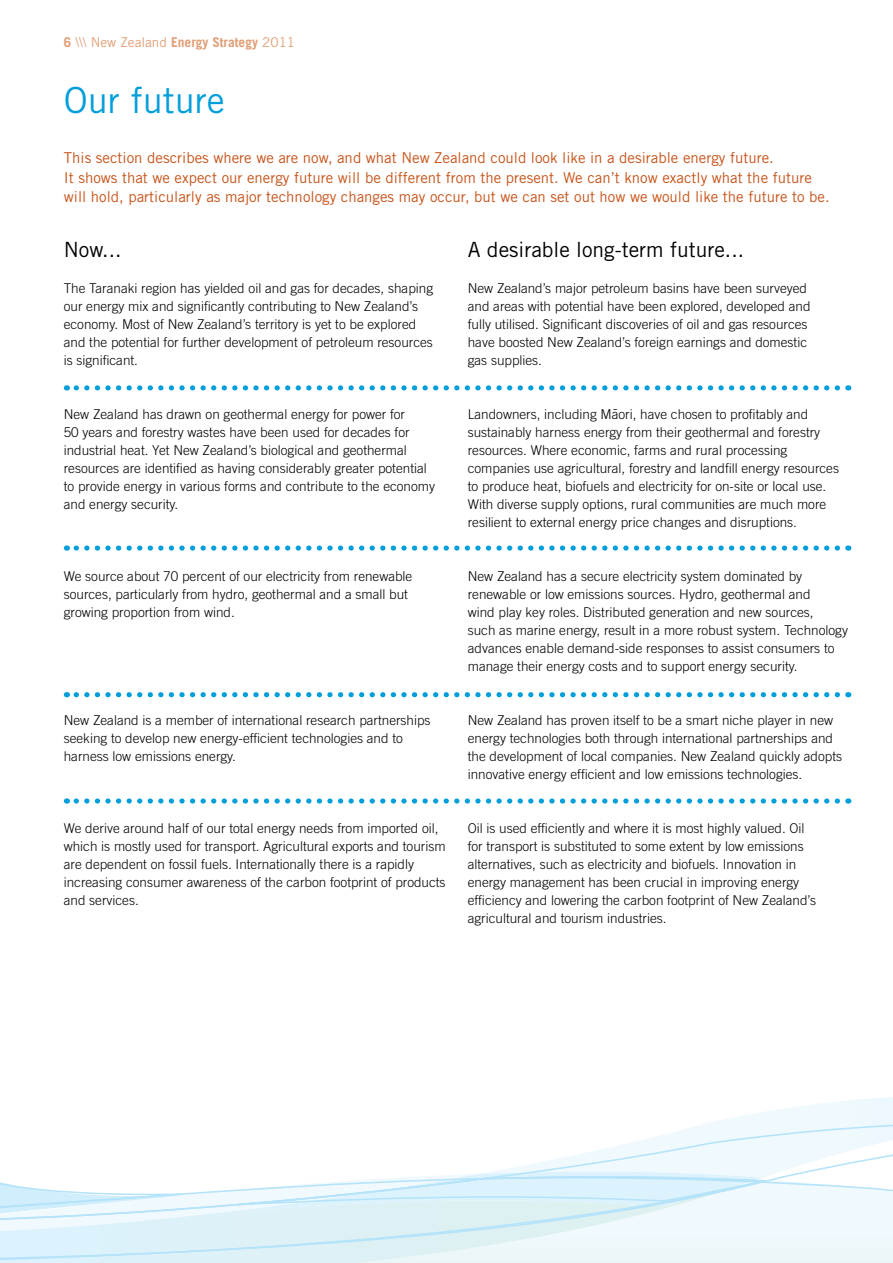
<style>
.page{position:relative;width:893px;height:1263px;background:#fff}
.page>*{position:absolute;margin:0;border:0;box-sizing:border-box;transform-origin:0 0}
.t1{font:36px "Trade Gothic";color:#009fdb}
.t2{font:21px "Trade Gothic";color:#000}
.t3{font:15px/19.5px "Trade Gothic";color:#c8541a}
.t4{font:300 13.5px/18px "Trade Gothic";color:#000}
.t5{font:13.5px "Trade Gothic";color:#e29e76}
.s1{font-weight:700}
</style>
<div class="page">
<svg style="left:714px;top:1097px;width:179px;height:25px"></svg>
<svg style="left:498px;top:1122px;width:395px;height:141px;fill:#eff9fe"></svg>
<svg style="left:0;top:1182px;width:765px;height:81px;fill:#ddf2f9"></svg>
<svg style="left:232px;top:1171px;width:533px;height:40px"></svg>
<svg style="left:66px;top:385px;width:771px;height:5px"></svg>
<svg style="left:66px;top:545px;width:771px;height:6px"></svg>
<svg style="left:66px;top:692px;width:771px;height:5px"></svg>
<svg style="left:66px;top:798px;width:771px;height:6px"></svg>
<p class="t5" style="left:64px;top:34px;width:233px"><span class="s1">6</span> \\\ New Zealand <span class="s1">Energy Strategy</span> 2011</p>
<h1 class="t1" style="left:64px;top:78px;width:162px">Our future</h1>
<p class="t3" style="left:64px;top:148px;width:767px">This section describes where we are now, and what New Zealand could look like in a desirable energy future.<br>It shows that we expect our energy future will be different from the present. We can’t know exactly what the future will hold, particularly as major technology changes may occur, but we can set out how we would like the future to be.</p>
<h2 class="t2" style="left:64px;top:237px;width:59px">Now...</h2>
<p class="t4" style="left:64px;top:279px;width:371px">The Taranaki region has yielded oil and gas for decades, shaping our energy mix and significantly contributing to New Zealand’s economy. Most of New Zealand’s territory is yet to be explored and the potential for further development of petroleum resources is significant.</p>
<p class="t4" style="left:64px;top:405px;width:373px">New Zealand has drawn on geothermal energy for power for<br>50 years and forestry wastes have been used for decades for industrial heat. Yet New Zealand’s biological and geothermal resources are identified as having considerably greater potential to provide energy in various forms and contribute to the economy and energy security.</p>
<p class="t4" style="left:64px;top:567px;width:350px">We source about 70 percent of our electricity from renewable sources, particularly from hydro, geothermal and a small but growing proportion from wind.</p>
<p class="t4" style="left:64px;top:711px;width:368px">New Zealand is a member of international research partnerships seeking to develop new energy-efficient technologies and to harness low emissions energy.</p>
<p class="t4" style="left:64px;top:819px;width:383px">We derive around half of our total energy needs from imported oil, which is mostly used for transport. Agricultural exports and tourism are dependent on fossil fuels. Internationally there is a rapidly increasing consumer awareness of the carbon footprint of products and services.</p>
<h2 class="t2" style="left:468px;top:237px;width:278px">A desirable long-term future...</h2>
<p class="t4" style="left:468px;top:279px;width:344px">New Zealand’s major petroleum basins have been surveyed and areas with potential have been explored, developed and fully utilised. Significant discoveries of oil and gas resources have boosted New Zealand’s foreign earnings and domestic gas supplies.</p>
<p class="t4" style="left:468px;top:405px;width:373px">Landowners, including Ma-ori, have chosen to profitably and sustainably harness energy from their geothermal and forestry resources. Where economic, farms and rural processing companies use agricultural, forestry and landfill energy resources to produce heat, biofuels and electricity for on-site or local use.<br>With diverse supply options, rural communities are much more resilient to external energy price changes and disruptions.</p>
<p class="t4" style="left:468px;top:567px;width:382px">New Zealand has a secure electricity system dominated by renewable or low emissions sources. Hydro, geothermal and<br>wind play key roles. Distributed generation and new sources,<br>such as marine energy, result in a more robust system. Technology advances enable demand-side responses to assist consumers to manage their energy costs and to support energy security.</p>
<p class="t4" style="left:468px;top:711px;width:376px">New Zealand has proven itself to be a smart niche player in new energy technologies both through international partnerships and the development of local companies. New Zealand quickly adopts innovative energy efficient and low emissions technologies.</p>
<p class="t4" style="left:468px;top:819px;width:350px">Oil is used efficiently and where it is most highly valued. Oil for transport is substituted to some extent by low emissions alternatives, such as electricity and biofuels. Innovation in energy management has been crucial in improving energy efficiency and lowering the carbon footprint of New Zealand’s agricultural and tourism industries.</p>
</div>
